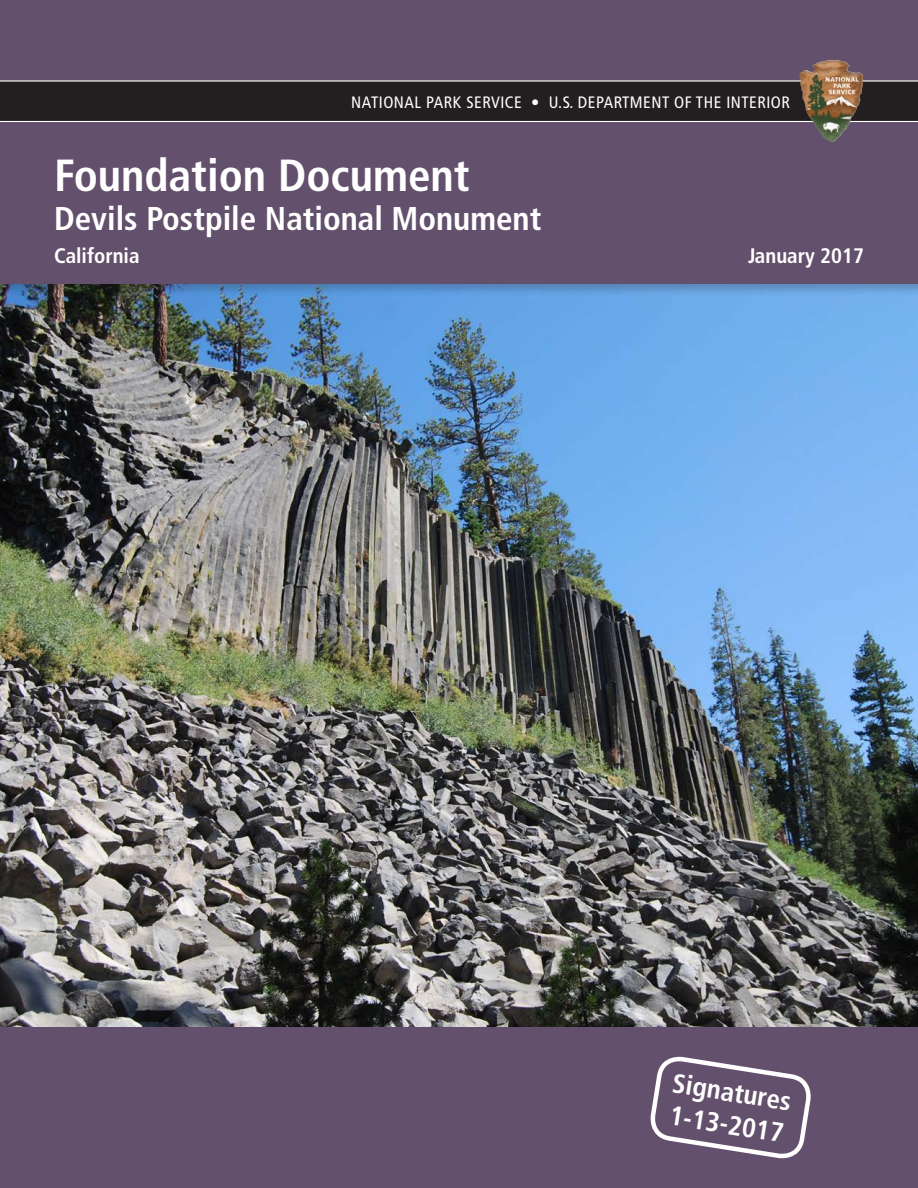
<style>
.page{position:relative;width:918px;height:1188px;background:#fff}
.page>*{position:absolute;margin:0;border:0;box-sizing:border-box;transform-origin:0 0}
.Cover_Overview_Title{font:700 condensed 45px "Frutiger LT Std";color:#fff}
.Cover_Park_Name{font:700 condensed 33px "Frutiger LT Std";color:#fff}
.H1_Black{font:700 condensed 27px/32.4px "Frutiger LT Std";color:#fff}
.Cover_State{font:700 condensed 21px "Frutiger LT Std";color:#fff}
.NPS_USDOI_logo_line{font:condensed 16.5px "Frutiger LT Std";letter-spacing:.03em;color:#fff}
</style>
<div class="page">
<div style="left:0;top:1026px;width:918px;height:162px;background:#63506c"></div>
<img style="left:0;top:297px;width:918px;height:729px">
<div style="left:0;top:0;width:918px;height:297px;background:#231f20;opacity:.25"></div>
<div style="left:0;top:0;width:918px;height:284px;background:#63506c"></div>
<svg style="left:0;top:80px;width:918px;height:42px;background:#312c2d"></svg>
<img style="left:800px;top:59px;width:44px;height:83px">
<svg style="left:650px;top:1056px;width:161px;height:103px"></svg>
<p class="NPS_USDOI_logo_line" style="left:351px;top:93px;width:440px">NATIONAL PARK SERVICE • U.S. DEPARTMENT OF THE INTERIOR</p>
<p class="Cover_Overview_Title" style="left:54px;top:149px;width:417px">Foundation Document</p>
<p class="Cover_Park_Name" style="left:54px;top:199px;width:489px">Devils Postpile National Monument</p>
<p class="Cover_State" style="left:54px;top:244px;width:87px">California</p>
<p class="Cover_State" style="left:748px;top:244px;width:117px">January 2017</p>
<p class="H1_Black" style="left:675px;top:1067px;width:121px;rotate:9deg">Signatures<br>1-13-2017</p>
</div>
